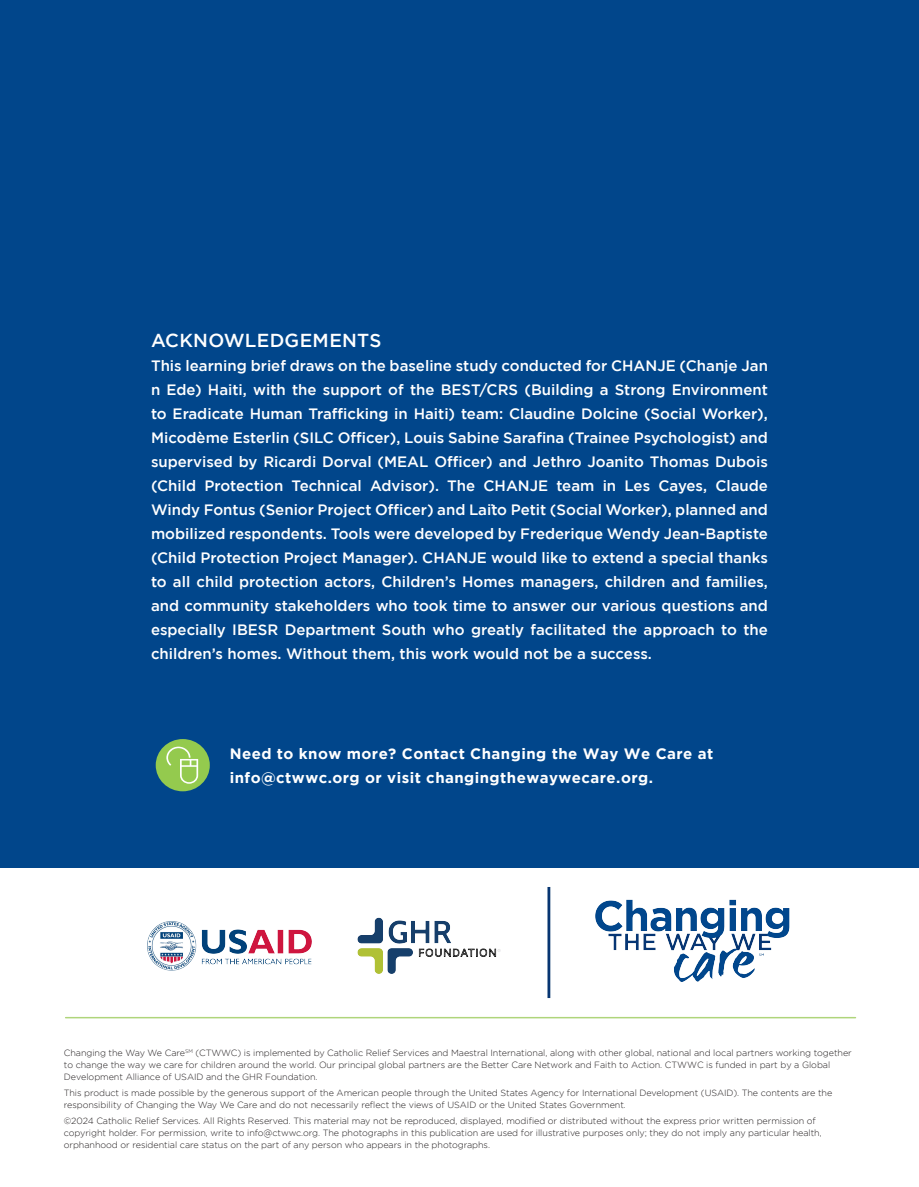
<style>
.page{position:relative;width:919px;height:1187px;background:#fff}
.page>*{position:absolute;margin:0;border:0;box-sizing:border-box;transform-origin:0 0}
.Subhead_B{font:500 18.75px "Gotham";letter-spacing:.01em;color:#fff}
.Body_text{font:500 15px/24px "Gotham";color:#fff;text-align:justify}
.Body_text-2{font:700 15px/24px "Gotham";letter-spacing:.03em;color:#fff}
.Footnote{font:300 9px/12px "Gotham";letter-spacing:-.005em;color:#231f20}
</style>
<div class="page">
<div style="left:0;top:0;width:918px;height:867px;background:#01468b"></div>
<div style="left:156px;top:739px;width:54px;height:52px;background:#94ca4e;border-radius:50%"></div>
<svg style="left:166px;top:746px;width:32px;height:37px"></svg>
<hr style="left:66px;top:1016px;width:789px;height:2px;background:#afd57b">
<img style="left:147px;top:887px;width:643px;height:111px">
<p class="Subhead_B" style="left:151px;top:329px;width:232px">ACKNOWLEDGEMENTS</p>
<p class="Body_text" style="left:151px;top:353px;width:618px">This learning brief draws on the baseline study conducted for CHANJE (Chanje Jan n Ede) Haiti, with the support of the BEST/CRS (Building a Strong Environment to Eradicate Human Trafficking in Haiti) team: Claudine Dolcine (Social Worker), Micodème Esterlin (SILC Officer), Louis Sabine Sarafina (Trainee Psychologist) and supervised by Ricardi Dorval (MEAL Officer) and Jethro Joanito Thomas Dubois (Child Protection Technical Advisor). The CHANJE team in Les Cayes, Claude Windy Fontus (Senior Project Officer) and Laïto Petit (Social Worker), planned and mobilized respondents. Tools were developed by Frederique Wendy Jean-Baptiste (Child Protection Project Manager). CHANJE would like to extend a special thanks to all child protection actors, Children’s Homes managers, children and families, and community stakeholders who took time to answer our various questions and especially IBESR Department South who greatly facilitated the approach to the children’s homes. Without them, this work would not be a success.</p>
<p class="Body_text-2" style="left:230px;top:741px;width:485px">Need to know more? Contact Changing the Way We Care at info@ctwwc.org or visit changingthewaywecare.org.</p>
<p class="Footnote" style="left:64px;top:1046px;width:789px">Changing the Way We Care<sup>SM</sup> (CTWWC) is implemented by Catholic Relief Services and Maestral International, along with other global, national and local partners working together to change the way we care for children around the world. Our principal global partners are the Better Care Network and Faith to Action. CTWWC is funded in part by a Global<br>Development Alliance of USAID and the GHR Foundation.</p>
<p class="Footnote" style="left:64px;top:1086px;width:770px">This product is made possible by the generous support of the American people through the United States Agency for International Development (USAID). The contents are the responsibility of Changing the Way We Care and do not necessarily reflect the views of USAID or the United States Government.</p>
<p class="Footnote" style="left:64px;top:1114px;width:759px">©2024 Catholic Relief Services. All Rights Reserved. This material may not be reproduced, displayed, modified or distributed without the express prior written permission of copyright holder. For permission, write to info@ctwwc.org. The photographs in this publication are used for illustrative purposes only; they do not imply any particular health, orphanhood or residential care status on the part of any person who appears in the photographs.</p>
</div>
